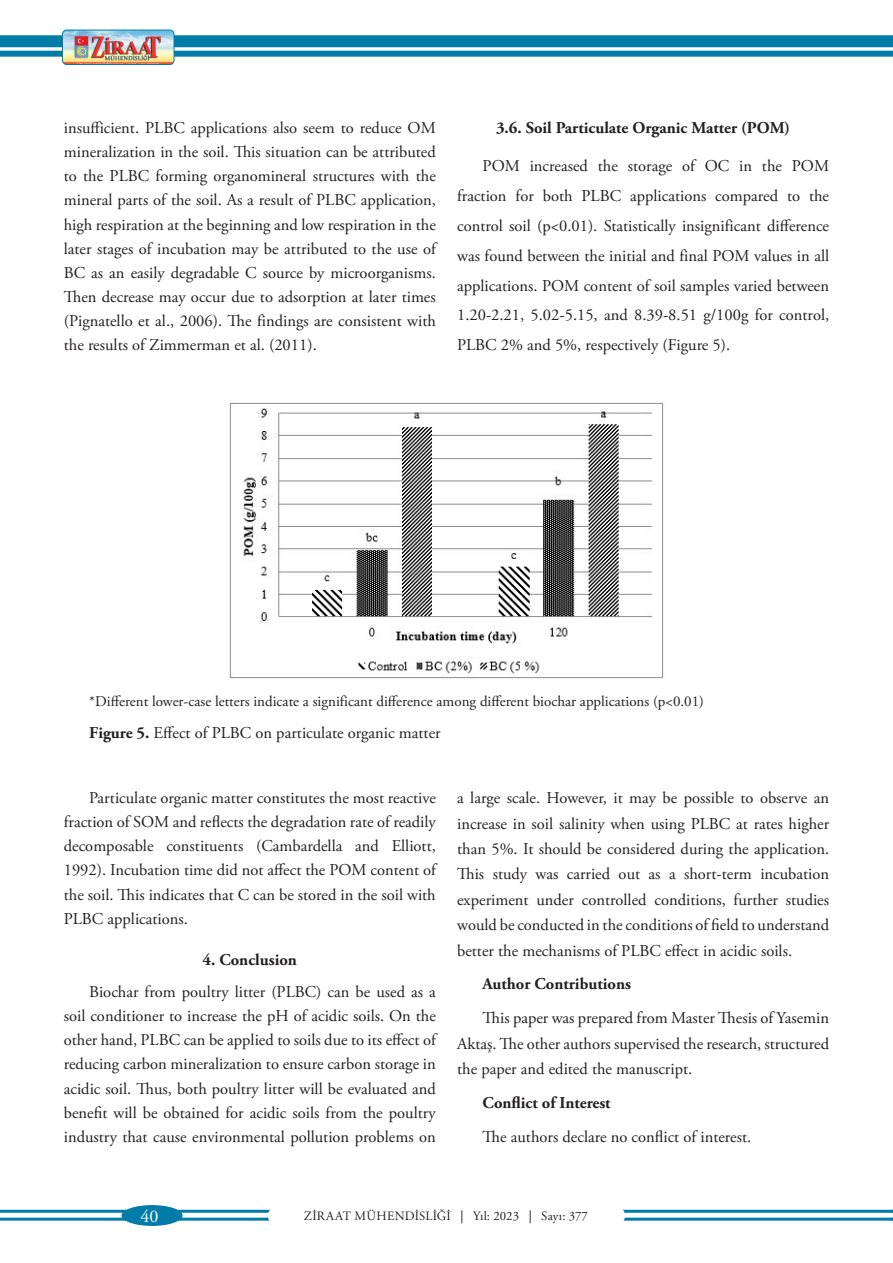
<style>
.page{position:relative;width:893px;height:1263px;background:#fff}
.page>*{position:absolute;margin:0;border:0;box-sizing:border-box;transform-origin:0 0}
.t1{font:18px "Adobe Garamond Pro";color:#fff}
.Dergipak_metin{font:16.5px/24px "Adobe Garamond Pro";color:#231f20;text-align:justify}
.Dergipak_başlık{font:700 16.5px "Adobe Garamond Pro";color:#231f20}
.Dergipak_metin-2{font:700 16.5px "Adobe Garamond Pro";color:#231f20}
.Dergipak_metin-3{font:15px "Adobe Garamond Pro";color:#231f20}
.t2{font:12.75px "Adobe Garamond Pro";letter-spacing:.015em;color:#231f20}
.s1{font-weight:700}
.s2{font-family:"Myriad Pro"}
</style>
<div class="page">
<hr style="left:0;top:1218px;width:893px;height:3px;background:#007ca9">
<hr style="left:0;top:1210px;width:893px;height:3px;background:#007ca9">
<div style="left:122px;top:1205px;width:61px;height:21px;background:#007ca9;border-radius:50%"></div>
<div style="left:268px;top:1206px;width:357px;height:19px;background:#fff;border-radius:10px"></div>
<div style="left:0;top:35px;width:893px;height:12px;background:#007ca9"></div>
<div style="left:0;top:51px;width:893px;height:6px;background:#007ca9"></div>
<img style="left:62px;top:30px;width:112px;height:34px">
<div style="left:62px;top:30px;width:112px;height:35px;border:1px solid #007ca9;border-radius:4px"></div>
<img style="left:229px;top:402px;width:435px;height:277px">
<p class="Dergipak_metin" style="left:64px;top:116px;width:374px">insufficient. PLBC applications also seem to reduce OM mineralization in the soil. This situation can be attributed to the PLBC forming organomineral structures with the mineral parts of the soil. As a result of PLBC application, high respiration at the beginning and low respiration in the later stages of incubation may be attributed to the use of BC as an easily degradable C source by microorganisms.<br>Then decrease may occur due to adsorption at later times (Pignatello et al., 2006). The findings are consistent with the results of Zimmerman et al. (2011).</p>
<p class="Dergipak_başlık" style="left:496px;top:118px;width:296px">3.6. Soil Particulate Organic Matter (POM)</p>
<p class="Dergipak_metin" style="left:457px;top:152px;width:374px;line-height:29.8px;text-indent:26px">POM increased the storage of OC in the POM fraction for both PLBC applications compared to the control soil (p&lt;0.01). Statistically insignificant difference was found between the initial and final POM values in all applications. POM content of soil samples varied between 1.20-2.21, 5.02-5.15, and 8.39-8.51 g/100g for control, PLBC 2% and 5%, respectively (Figure 5).</p>
<p class="Dergipak_metin-3" style="left:89px;top:692px;width:616px">*Different lower-case letters indicate a significant difference among different biochar applications (p&lt;0.01)</p>
<p class="Dergipak_metin" style="left:89px;top:721px;width:353px"><span class="s1">Figure 5.</span> Effect of PLBC on particulate organic matter</p>
<p class="Dergipak_metin" style="left:64px;top:786px;width:374px;text-indent:26px">Particulate organic matter constitutes the most reactive fraction of SOM and reflects the degradation rate of readily decomposable constituents (Cambardella and Elliott, 1992). Incubation time did not affect the POM content of the soil. This indicates that C can be stored in the soil with PLBC applications.</p>
<p class="Dergipak_başlık" style="left:203px;top:950px;width:96px">4. Conclusion</p>
<p class="Dergipak_metin" style="left:64px;top:980px;width:374px;text-indent:26px">Biochar from poultry litter (PLBC) can be used as a soil conditioner to increase the pH of acidic soils. On the other hand, PLBC can be applied to soils due to its effect of reducing carbon mineralization to ensure carbon storage in acidic soil. Thus, both poultry litter will be evaluated and benefit will be obtained for acidic soils from the poultry industry that cause environmental pollution problems on</p>
<p class="Dergipak_metin" style="left:457px;top:786px;width:374px;line-height:25.3px">a large scale. However, it may be possible to observe an increase in soil salinity when using PLBC at rates higher than 5%. It should be considered during the application.<br>This study was carried out as a short-term incubation experiment under controlled conditions, further studies would be conducted in the conditions of field to understand better the mechanisms of PLBC effect in acidic soils.</p>
<p class="Dergipak_metin-2" style="left:483px;top:974px;width:150px">Author Contributions</p>
<p class="Dergipak_metin" style="left:457px;top:1006px;width:374px;line-height:25.3px;text-indent:26px">This paper was prepared from Master Thesis of Yasemin Aktaş. The other authors supervised the research, structured the paper and edited the manuscript.</p>
<p class="Dergipak_metin-2" style="left:483px;top:1093px;width:129px">Conflict of Interest</p>
<p class="Dergipak_metin" style="left:483px;top:1125px;width:270px">The authors declare no conflict of interest.</p>
<p class="t1" style="left:141px;top:1205px;width:19px">40</p>
<p class="t2" style="left:304px;top:1208px;width:286px">ZİRAAT MÜHENDİSLİĞİ <span class="s2">|</span> Yıl: 2023 <span class="s2">|</span> Sayı: 377</p>
</div>
